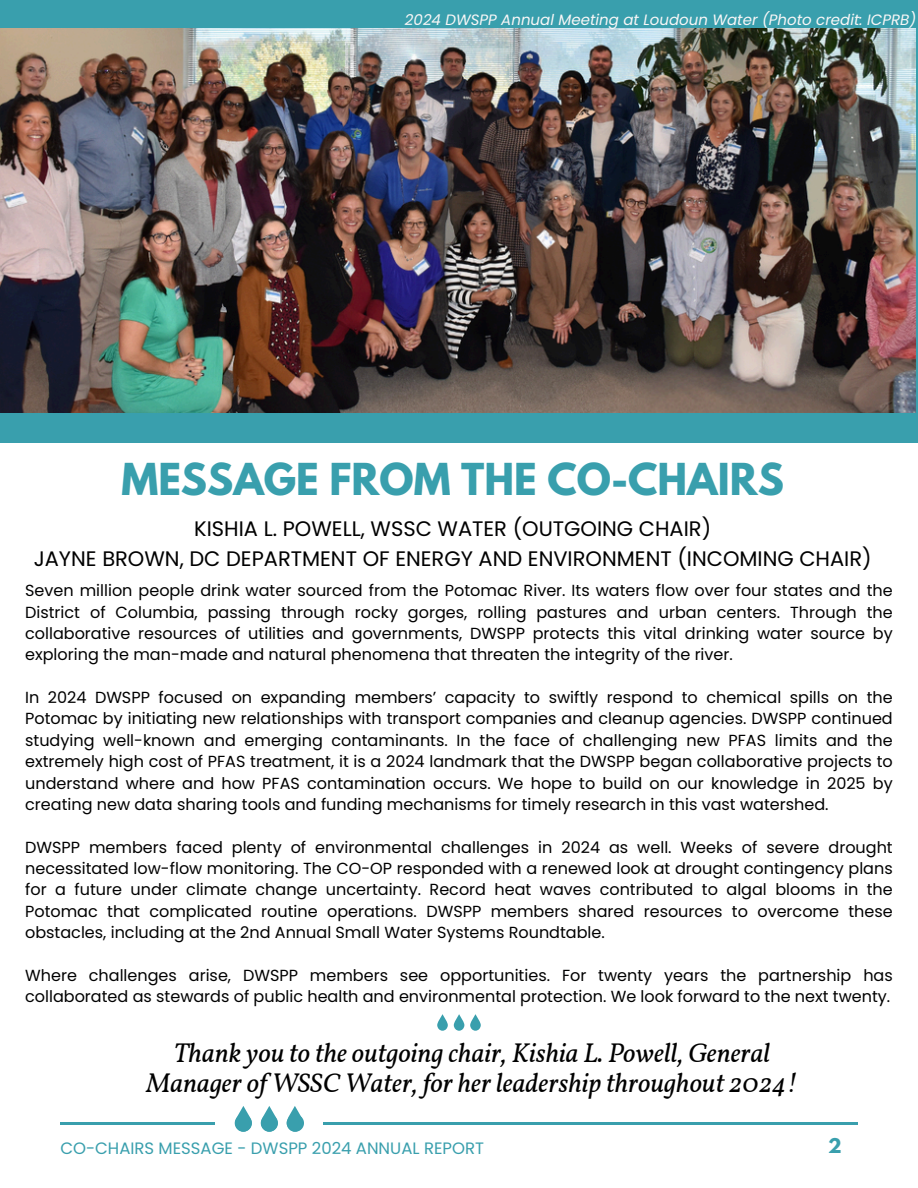
<style>
.page{position:relative;width:918px;height:1188px;background:#fff}
.page>*{position:absolute;margin:0;border:0;box-sizing:border-box;transform-origin:0 0}
.t1{font:700 39px "League Spartan";color:#399fad}
.t2{font:italic 27px/30.3px "Vollkorn";color:#000;text-align:center}
.t3{font:21px/29.2px "Poppins";color:#000001;text-align:center}
.t4{font:700 18px "League Spartan";color:#399fad}
.t5{font:16.5px "Poppins";color:#399fad}
.t6{font:16.05px/21.3px "Poppins";color:#000001;text-align:justify}
.t7{font:italic 15px "Poppins";color:#f9f7f7}
</style>
<div class="page">
<div style="left:0;top:0;width:918px;height:443px;background:#399fad"></div>
<img style="left:0;top:28px;width:915px;height:384px">
<hr style="left:60px;top:1122px;width:154px;height:2px;background:#399fad">
<hr style="left:323px;top:1122px;width:535px;height:2px;background:#399fad">
<svg style="left:235px;top:1106px;width:17px;height:26px"></svg>
<svg style="left:261px;top:1106px;width:17px;height:26px"></svg>
<svg style="left:287px;top:1106px;width:17px;height:26px"></svg>
<svg style="left:437px;top:1014px;width:11px;height:17px"></svg>
<svg style="left:454px;top:1014px;width:10px;height:17px"></svg>
<svg style="left:470px;top:1014px;width:11px;height:17px"></svg>
<p class="t7" style="left:405px;top:9px;width:513px">2024 DWSPP Annual Meeting at Loudoun Water (Photo credit: ICPRB)</p>
<p class="t1" style="left:121px;top:460px;width:664px">MESSAGE FROM THE CO-CHAIRS</p>
<p class="t3" style="left:34px;top:514px;width:840px">KISHIA L. POWELL, WSSC WATER (OUTGOING CHAIR)<br>JAYNE BROWN, DC DEPARTMENT OF ENERGY AND ENVIRONMENT (INCOMING CHAIR)</p>
<p class="t6" style="left:25px;top:580px;width:869px">Seven million people drink water sourced from the Potomac River. Its waters flow over four states and the District of Columbia, passing through rocky gorges, rolling pastures and urban centers. Through the collaborative resources of utilities and governments, DWSPP protects this vital drinking water source by exploring the man-made and natural phenomena that threaten the integrity of the river.</p>
<h1 class="t6" style="left:25px;top:687px;width:869px">In 2024 DWSPP focused on expanding members’ capacity to swiftly respond to chemical spills on the Potomac by initiating new relationships with transport companies and cleanup agencies. DWSPP continued studying well-known and emerging contaminants. In the face of challenging new PFAS limits and the extremely high cost of PFAS treatment, it is a 2024 landmark that the DWSPP began collaborative projects to understand where and how PFAS contamination occurs. We hope to build on our knowledge in 2025 by creating new data sharing tools and funding mechanisms for timely research in this vast watershed.</h1>
<h3 class="t6" style="left:25px;top:836px;width:869px">DWSPP members faced plenty of environmental challenges in 2024 as well. Weeks of severe drought necessitated low-flow monitoring. The CO-OP responded with a renewed look at drought contingency plans for a future under climate change uncertainty. Record heat waves contributed to algal blooms in the Potomac that complicated routine operations. DWSPP members shared resources to overcome these obstacles, including at the 2nd Annual Small Water Systems Roundtable.</h3>
<p class="t6" style="left:25px;top:965px;width:869px">Where challenges arise, DWSPP members see opportunities. For twenty years the partnership has collaborated as stewards of public health and environmental protection. We look forward to the next twenty.</p>
<p class="t2" style="left:147px;top:1040px;width:652px">Thank you to the outgoing chair, Kishia L. Powell, General<br>Manager of WSSC Water, for her leadership throughout 2024!</p>
<p class="t5" style="left:60px;top:1137px;width:425px">CO-CHAIRS MESSAGE - DWSPP 2024 ANNUAL REPORT</p>
<p class="t4" style="left:828px;top:1137px;width:15px">2</p>
</div>
